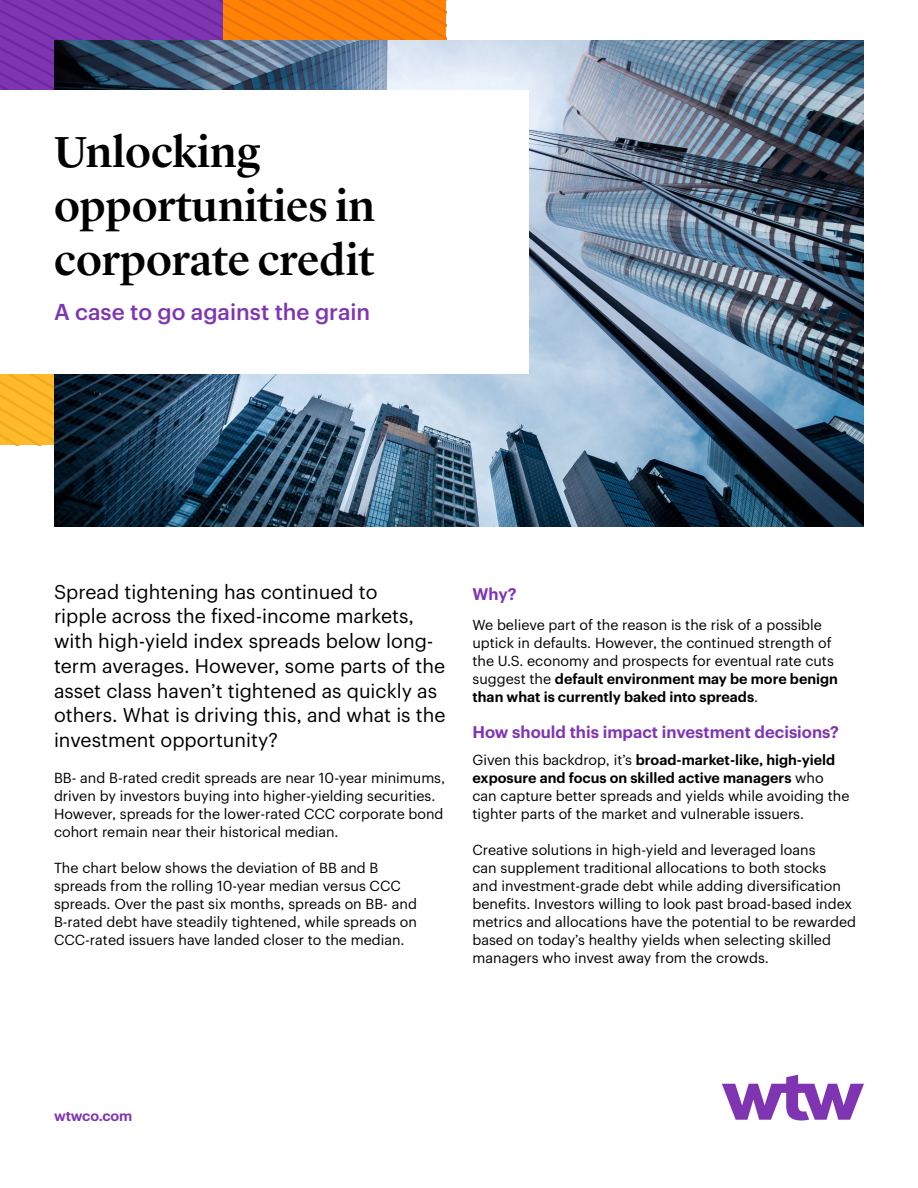
<style>
.page{position:relative;width:918px;height:1188px;background:#fff}
.page>*{position:absolute;margin:0;border:0;box-sizing:border-box;transform-origin:0 0}
.Title_Headline_30_36{font:500 45px/54px "Lyon Display";color:#000}
.Subhead_15_18{font:500 22.5px "Graphik";color:#7f35b2}
.Intro_13_16_5{font:19.5px/24.8px "Graphik";color:#000}
.Body_subhead_L1_11_12{font:600 16.5px "Graphik";color:#7f35b2}
.Body_9_5_12{font:600 16.5px "Graphik";color:#7f35b2}
.Body_9_5_12-2{font:14.25px/18px "Graphik";color:#000}
.t1{font:600 14.25px "Graphik";letter-spacing:-.01em;color:#7f35b2}
.s1{font-weight:600}
</style>
<div class="page">
<svg style="left:0;top:0;width:446px;height:446px;background:#be635b"></svg>
<img style="left:54px;top:40px;width:810px;height:486px">
<div style="left:0;top:90px;width:529px;height:284px;background:#fff"></div>
<svg style="left:722px;top:1075px;width:142px;height:45px"></svg>
<h1 class="Title_Headline_30_36" style="left:54px;top:121px;width:323px">Unlocking opportunities in corporate credit</h1>
<h2 class="Subhead_15_18" style="left:54px;top:294px;width:318px">A case to go against the grain</h2>
<h2 class="Intro_13_16_5" style="left:54px;top:577px;width:393px">Spread tightening has continued to<br>ripple across the fixed-income markets, with high-yield index spreads below long&shy;term averages. However, some parts of the asset class haven’t tightened as quickly as others. What is driving this, and what is the investment opportunity?</h2>
<p class="Body_9_5_12-2" style="left:54px;top:768px;width:393px">BB- and B-rated credit spreads are near 10-year minimums, driven by investors buying into higher-yielding securities.<br>However, spreads for the lower-rated CCC corporate bond cohort remain near their historical median.</p>
<p class="Body_9_5_12-2" style="left:54px;top:858px;width:365px">The chart below shows the deviation of BB and B spreads from the rolling 10-year median versus CCC spreads. Over the past six months, spreads on BB- and B-rated debt have steadily tightened, while spreads on CCC-rated issuers have landed closer to the median.</p>
<p class="Body_9_5_12" style="left:472px;top:581px;width:46px">Why?</p>
<p class="Body_9_5_12-2" style="left:472px;top:615px;width:367px">We believe part of the reason is the risk of a possible uptick in defaults. However, the continued strength of the U.S. economy and prospects for eventual rate cuts suggest the <span class="s1">default environment may be more benign than what is currently baked into spreads</span>.</p>
<h3 class="Body_subhead_L1_11_12" style="left:472px;top:719px;width:368px">How should this impact investment decisions?</h3>
<p class="Body_9_5_12-2" style="left:472px;top:750px;width:379px">Given this backdrop, it’s <span class="s1">broad-market-like, high-yield exposure and focus on skilled active managers</span> who can capture better spreads and yields while avoiding the tighter parts of the market and vulnerable issuers.</p>
<p class="Body_9_5_12-2" style="left:472px;top:840px;width:385px">Creative solutions in high-yield and leveraged loans<br>can supplement traditional allocations to both stocks<br>and investment-grade debt while adding diversification benefits. Investors willing to look past broad-based index metrics and allocations have the potential to be rewarded based on today’s healthy yields when selecting skilled managers who invest away from the crowds.</p>
<p class="t1" style="left:54px;top:1104px;width:80px">wtwco.com</p>
</div>
